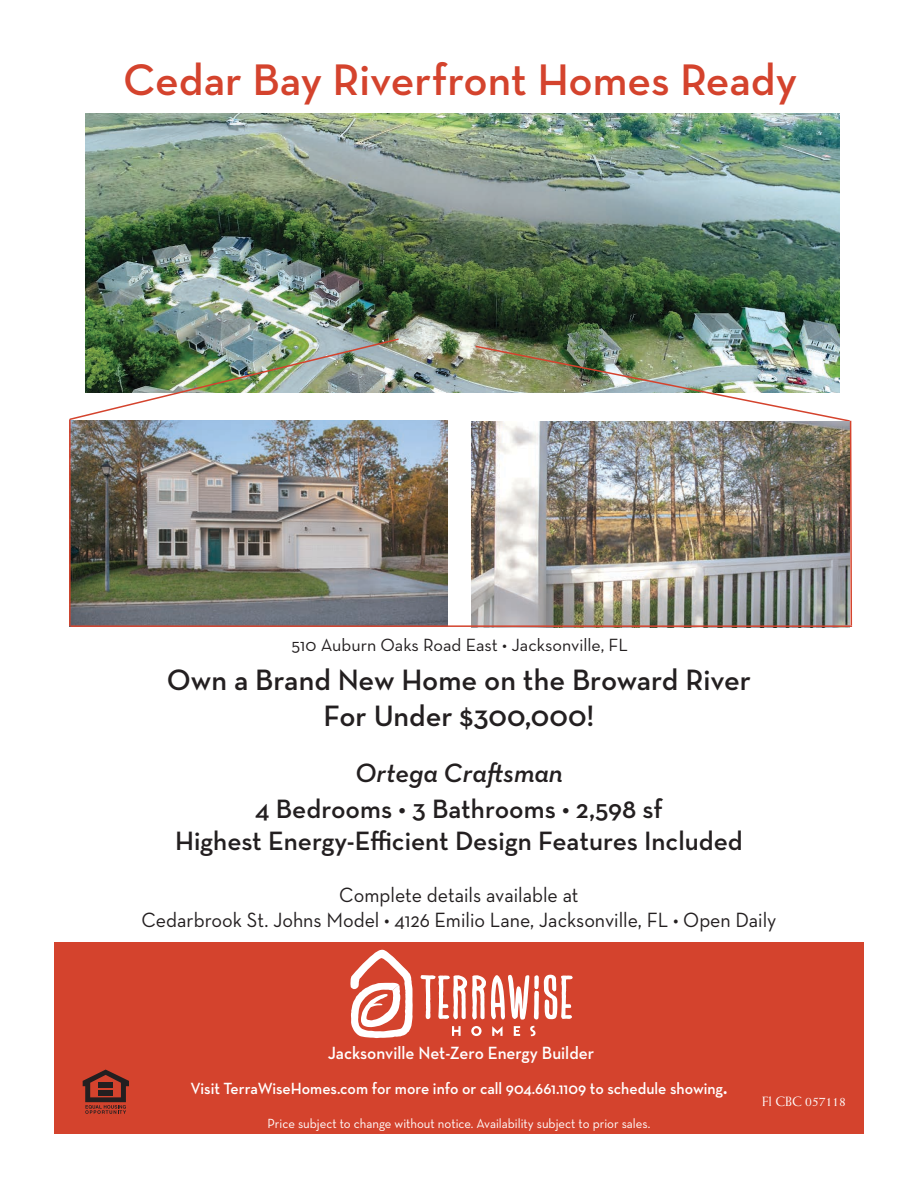
<style>
.page{position:relative;width:918px;height:1188px;background:#fff}
.page>*{position:absolute;margin:0;border:0;box-sizing:border-box;transform-origin:0 0}
.t1{font:600 45px "Neutraface Text";color:#d4432d}
.t2{font:600 30px/36px "Neutraface Text";color:#231f20;text-align:center}
.t3{font:600 27px/32.4px "Neutraface Text";color:#231f20;text-align:center}
.t4{font:italic 600 27px "Neutraface Text";color:#231f20}
.t5{font:21px/25.2px "Neutraface Text";color:#231f20;text-align:center;scale:.95 1}
.t6{font:18px "Neutraface Text";color:#231f20}
.t7{font:600 18px "Neutraface Text";color:#fff;scale:.95 1}
.t8{font:600 16.5px "Neutraface Text";color:#fff;scale:.95 1}
.t9{font:13.5px "Neutraface Text";color:#fff;scale:.95 1}
.t10{font:13.5px "Weiss";color:#fff}
.s1{font-weight:700;font-size:18px}
</style>
<div class="page">
<div style="left:54px;top:943px;width:810px;height:191px;background:#d4432d"></div>
<svg style="left:83px;top:1070px;width:46px;height:44px"></svg>
<div style="left:98px;top:1083px;width:15px;height:5px;background:#231f20"></div>
<div style="left:98px;top:1090px;width:15px;height:5px;background:#231f20"></div>
<svg style="left:350px;top:950px;width:63px;height:88px"></svg>
<svg style="left:421px;top:975px;width:152px;height:45px"></svg>
<svg style="left:452px;top:1026px;width:9px;height:10px"></svg>
<svg style="left:471px;top:1026px;width:11px;height:10px"></svg>
<svg style="left:492px;top:1026px;width:11px;height:10px"></svg>
<svg style="left:514px;top:1026px;width:6px;height:10px"></svg>
<svg style="left:530px;top:1026px;width:6px;height:10px"></svg>
<img style="left:71px;top:420px;width:377px;height:205px">
<img style="left:85px;top:114px;width:754px;height:278px">
<img style="left:69px;top:337px;width:331px;height:84px">
<hr style="left:69px;top:419px;width:2px;height:207px;background:#d4432d">
<hr style="left:71px;top:625px;width:781px;height:2px;background:#d4432d">
<img style="left:474px;top:345px;width:379px;height:282px">
<h1 class="t1" style="left:123px;top:52px;width:676px">Cedar Bay Riverfront Homes Ready</h1>
<p class="t6" style="left:292px;top:634px;width:338px">510 Auburn Oaks Road East • Jacksonville, FL</p>
<h2 class="t2" style="left:167px;top:661px;width:586px">Own a Brand New Home on the Broward River<br>For Under $300,000!</h2>
<p class="t4" style="left:355px;top:755px;width:209px">Ortega Craftsman</p>
<p class="t3" style="left:175px;top:792px;width:569px">4 Bedrooms • 3 Bathrooms • 2,598 sf<br>Highest Energy-Efficient Design Features Included</p>
<p class="t5" style="left:141px;top:882px;width:670px">Complete details available at<br>Cedarbrook St. Johns Model • 4126 Emilio Lane, Jacksonville, FL • Open Daily</p>
<p class="t7" style="left:328px;top:1042px;width:282px">Jacksonville Net-Zero Energy Builder</p>
<p class="t8" style="left:191px;top:1078px;width:567px">Visit TerraWiseHomes.com for more info or call 904.661.1109 to schedule showing<span class="s1">.</span></p>
<p class="t9" style="left:268px;top:1115px;width:404px">Price subject to change without notice. Availability subject to prior sales.</p>
<p class="t10" style="left:762px;top:1093px;width:85px">Fl CBC 057118</p>
</div>
